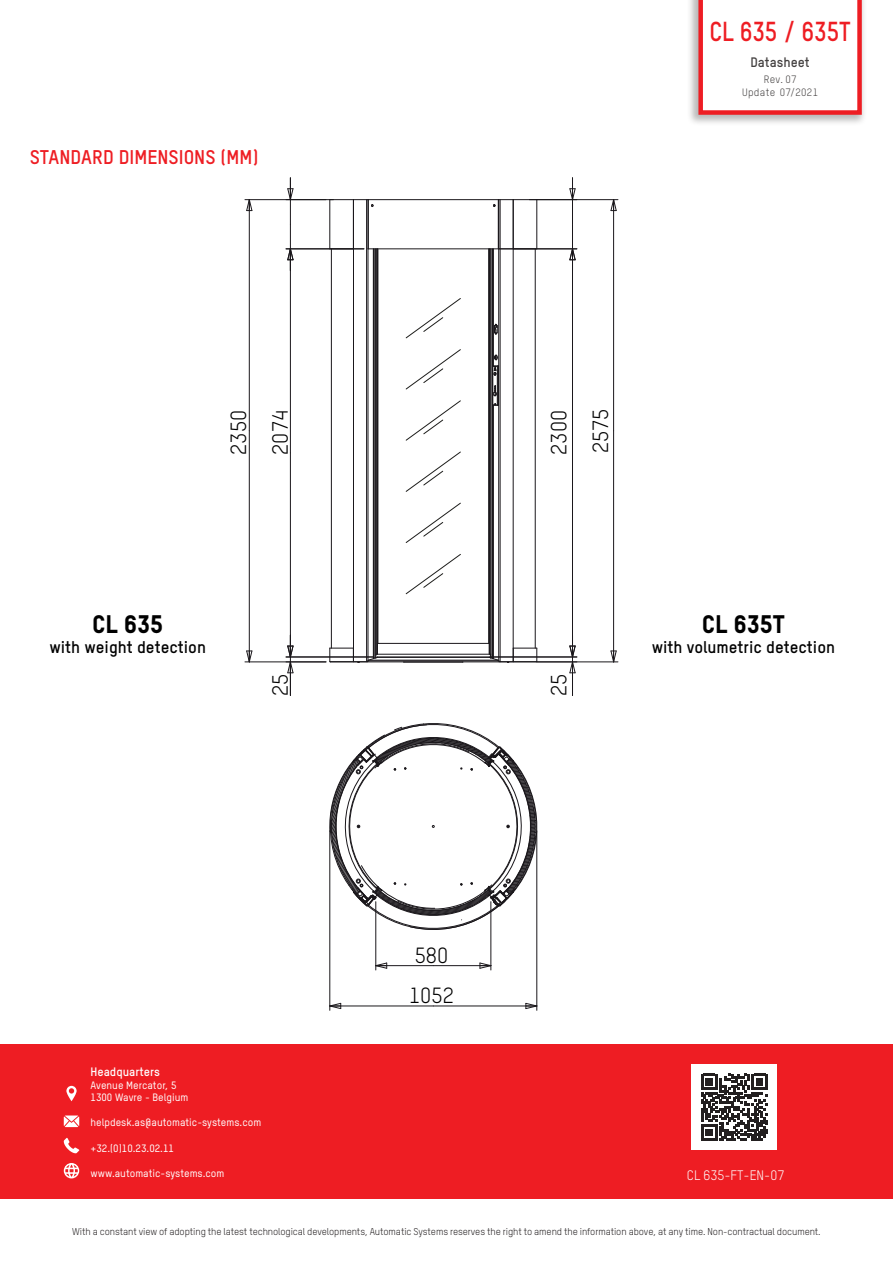
<style>
.page{position:relative;width:893px;height:1263px;background:#fff}
.page>*{position:absolute;margin:0;border:0;box-sizing:border-box;transform-origin:0 0}
.t1{font:700 27px "Oxfam TSTARPRO";color:#ee1d23;scale:.9 1}
.t2{font:25.05px "Oxfam TSTARPRO Headline";color:#000}
.t3{font:21.6px/40.3px "Oxfam TSTARPRO";color:#000}
.Titre_1{font:700 19.5px "Oxfam TSTARPRO";color:#ee1d23}
.t4{font:700 16.65px "Oxfam TSTARPRO";color:#000}
.t5{font:13.5px "Oxfam TSTARPRO";color:#fff}
.t6{font:700 13.5px "Oxfam TSTARPRO";color:#444141}
.t7{font:700 12px "Oxfam TSTARPRO";color:#fff}
.t8{font:500 10.5px/12.6px "Oxfam TSTARPRO";color:#fff}
.t9{font:10.5px/13.5px "Oxfam TSTARPRO";letter-spacing:.025em;color:#444141;text-align:center}
.t10{font:9.75px "Oxfam TSTARPRO";letter-spacing:-.01em;color:#231f20}
</style>
<div class="page">
<hr style="left:245px;top:662px;width:81px;height:1px;background:#1a171b">
<hr style="left:245px;top:199px;width:81px;height:1px;background:#1a171b">
<hr style="left:249px;top:431px;width:1px;height:231px;background:#1a171b">
<hr style="left:249px;top:200px;width:1px;height:231px;background:#1a171b">
<hr style="left:286px;top:199px;width:47px;height:1px;background:#1a171b">
<hr style="left:290px;top:178px;width:1px;height:46px;background:#1a171b">
<hr style="left:290px;top:224px;width:1px;height:47px;background:#1a171b">
<hr style="left:286px;top:249px;width:78px;height:1px;background:#1a171b">
<hr style="left:290px;top:249px;width:1px;height:204px;background:#1a171b">
<hr style="left:290px;top:453px;width:1px;height:204px;background:#1a171b">
<hr style="left:286px;top:657px;width:87px;height:1px;background:#1a171b">
<hr style="left:290px;top:659px;width:1px;height:36px;background:#1a171b">
<svg style="left:246px;top:650px;width:6px;height:12px"></svg>
<svg style="left:246px;top:199px;width:6px;height:12px"></svg>
<svg style="left:287px;top:178px;width:7px;height:21px"></svg>
<svg style="left:287px;top:248px;width:7px;height:23px"></svg>
<svg style="left:287px;top:635px;width:7px;height:38px"></svg>
<hr style="left:329px;top:200px;width:1px;height:49px;background:#1a171b">
<hr style="left:331px;top:249px;width:1px;height:399px;background:#1a171b">
<hr style="left:367px;top:200px;width:1px;height:49px;background:#1a171b">
<hr style="left:368px;top:200px;width:1px;height:49px;background:#1a171b">
<hr style="left:373px;top:249px;width:1px;height:409px;background:#1a171b">
<hr style="left:374px;top:249px;width:1px;height:409px;background:#1a171b">
<hr style="left:375px;top:249px;width:1px;height:409px;background:#1a171b">
<hr style="left:376px;top:249px;width:1px;height:405px;background:#1a171b">
<hr style="left:377px;top:249px;width:1px;height:394px;background:#1a171b">
<hr style="left:404px;top:662px;width:59px;height:1px;background:#1a171b">
<hr style="left:330px;top:661px;width:206px;height:1px;background:#1a171b">
<hr style="left:369px;top:660px;width:129px;height:1px;background:#1a171b">
<hr style="left:377px;top:654px;width:114px;height:1px;background:#1a171b">
<hr style="left:377px;top:643px;width:112px;height:1px;background:#1a171b">
<hr style="left:488px;top:249px;width:1px;height:394px;background:#1a171b">
<hr style="left:489px;top:249px;width:1px;height:405px;background:#1a171b">
<hr style="left:490px;top:249px;width:1px;height:409px;background:#1a171b">
<hr style="left:491px;top:249px;width:1px;height:409px;background:#1a171b">
<hr style="left:492px;top:249px;width:1px;height:409px;background:#1a171b">
<hr style="left:493px;top:249px;width:1px;height:117px;background:#1a171b">
<hr style="left:493px;top:405px;width:1px;height:253px;background:#1a171b">
<hr style="left:497px;top:366px;width:1px;height:39px;background:#1a171b">
<hr style="left:498px;top:200px;width:1px;height:461px;background:#1a171b">
<hr style="left:535px;top:249px;width:1px;height:399px;background:#1a171b">
<hr style="left:536px;top:200px;width:1px;height:49px;background:#1a171b">
<svg style="left:330px;top:248px;width:23px;height:1px"></svg>
<hr style="left:368px;top:248px;width:131px;height:1px;background:#1a171b">
<svg style="left:514px;top:248px;width:22px;height:1px"></svg>
<hr style="left:368px;top:199px;width:131px;height:1px;background:#1a171b">
<svg style="left:493px;top:385px;width:5px;height:21px"></svg>
<hr style="left:353px;top:200px;width:1px;height:462px;background:#1a171b">
<hr style="left:366px;top:200px;width:1px;height:462px;background:#1a171b">
<hr style="left:368px;top:249px;width:1px;height:412px;background:#1a171b">
<svg style="left:329px;top:643px;width:49px;height:20px"></svg>
<hr style="left:377px;top:657px;width:112px;height:1px;background:#1a171b">
<hr style="left:377px;top:656px;width:112px;height:1px;background:#1a171b">
<svg style="left:488px;top:643px;width:49px;height:20px"></svg>
<hr style="left:500px;top:200px;width:1px;height:462px;background:#1a171b">
<hr style="left:513px;top:200px;width:1px;height:462px;background:#1a171b">
<svg style="left:330px;top:199px;width:44px;height:9px"></svg>
<svg style="left:492px;top:199px;width:45px;height:9px"></svg>
<svg style="left:494px;top:323px;width:5px;height:12px"></svg>
<svg style="left:493px;top:347px;width:5px;height:30px"></svg>
<hr style="left:330px;top:831px;width:1px;height:179px;background:#1a171b">
<hr style="left:537px;top:831px;width:1px;height:179px;background:#1a171b">
<hr style="left:330px;top:1006px;width:103px;height:1px;background:#1a171b">
<hr style="left:433px;top:1006px;width:104px;height:1px;background:#1a171b">
<hr style="left:376px;top:902px;width:1px;height:68px;background:#1a171b">
<hr style="left:491px;top:902px;width:1px;height:68px;background:#1a171b">
<hr style="left:376px;top:965px;width:57px;height:1px;background:#1a171b">
<hr style="left:433px;top:965px;width:58px;height:1px;background:#1a171b">
<svg style="left:329px;top:1003px;width:12px;height:6px"></svg>
<svg style="left:525px;top:1003px;width:12px;height:6px"></svg>
<svg style="left:375px;top:962px;width:12px;height:7px"></svg>
<svg style="left:479px;top:962px;width:12px;height:7px"></svg>
<svg style="left:329px;top:723px;width:209px;height:216px"></svg>
<hr style="left:537px;top:662px;width:81px;height:1px;background:#1a171b">
<hr style="left:537px;top:199px;width:81px;height:1px;background:#1a171b">
<hr style="left:613px;top:431px;width:1px;height:231px;background:#1a171b">
<hr style="left:613px;top:200px;width:1px;height:231px;background:#1a171b">
<hr style="left:529px;top:199px;width:48px;height:1px;background:#1a171b">
<hr style="left:572px;top:178px;width:1px;height:46px;background:#1a171b">
<hr style="left:572px;top:224px;width:1px;height:47px;background:#1a171b">
<hr style="left:499px;top:249px;width:78px;height:1px;background:#1a171b">
<hr style="left:572px;top:249px;width:1px;height:204px;background:#1a171b">
<hr style="left:572px;top:453px;width:1px;height:204px;background:#1a171b">
<hr style="left:490px;top:657px;width:87px;height:1px;background:#1a171b">
<hr style="left:572px;top:659px;width:1px;height:36px;background:#1a171b">
<svg style="left:610px;top:650px;width:7px;height:12px"></svg>
<svg style="left:610px;top:199px;width:7px;height:12px"></svg>
<svg style="left:569px;top:188px;width:7px;height:11px"></svg>
<svg style="left:569px;top:248px;width:7px;height:13px"></svg>
<svg style="left:569px;top:645px;width:7px;height:28px"></svg>
<svg style="left:405px;top:298px;width:56px;height:41px"></svg>
<svg style="left:405px;top:349px;width:56px;height:41px"></svg>
<svg style="left:405px;top:400px;width:56px;height:41px"></svg>
<svg style="left:405px;top:451px;width:56px;height:41px"></svg>
<svg style="left:405px;top:502px;width:56px;height:41px"></svg>
<svg style="left:405px;top:554px;width:56px;height:41px"></svg>
<div style="left:687px;top:0;width:180px;height:126px;background:#444141;opacity:.37"></div>
<svg style="left:698px;top:0;width:164px;height:115px"></svg>
<div style="left:0;top:1044px;width:893px;height:155px;background:#ee1d23"></div>
<svg style="left:64px;top:1115px;width:15px;height:12px"></svg>
<svg style="left:66px;top:1086px;width:11px;height:15px"></svg>
<svg style="left:64px;top:1138px;width:15px;height:15px"></svg>
<svg style="left:64px;top:1163px;width:15px;height:15px"></svg>
<div style="left:692px;top:1064px;width:85px;height:85px;background:#fff"></div>
<svg style="left:701px;top:1074px;width:67px;height:66px"></svg>
<p class="Titre_1" style="left:30px;top:145px;width:230px">STANDARD DIMENSIONS (MM)</p>
<h1 class="t1" style="left:709px;top:15px;width:158px">CL 635 / 635T</h1>
<h3 class="t6" style="left:750px;top:54px;width:61px">Datasheet</h3>
<p class="t9" style="left:742px;top:72px;width:78px">Rev. 07<br>Update 07/2021</p>
<p class="t3" style="left:218px;top:455px;width:46px;rotate:-90deg">2350</p>
<p class="t3" style="left:260px;top:455px;width:46px;rotate:-90deg">2074</p>
<p class="t3" style="left:538px;top:455px;width:46px;rotate:-90deg">2300</p>
<p class="t3" style="left:580px;top:453px;width:46px;rotate:-90deg">2575</p>
<p class="t2" style="left:92px;top:608px;width:72px">CL 635</p>
<p class="t4" style="left:49px;top:636px;width:158px">with weight detection</p>
<p class="t3" style="left:260px;top:696px;width:24px;rotate:-90deg">25</p>
<p class="t3" style="left:538px;top:696px;width:24px;rotate:-90deg">25</p>
<p class="t2" style="left:702px;top:608px;width:85px">CL 635T</p>
<p class="t4" style="left:652px;top:636px;width:185px">with volumetric detection</p>
<p class="t7" style="left:91px;top:1064px;width:71px">Headquarters</p>
<p class="t8" style="left:91px;top:1078px;width:99px">Avenue Mercator, 5<br>1300 Wavre - Belgium</p>
<p class="t8" style="left:91px;top:1116px;width:172px">helpdesk.as@automatic-systems.com</p>
<p class="t8" style="left:91px;top:1142px;width:85px">+32.(0)10.23.02.11</p>
<p class="t8" style="left:91px;top:1167px;width:135px">www.automatic-systems.com</p>
<p class="t3" style="left:409px;top:935px;width:46px">580<br>1052</p>
<h3 class="t5" style="left:687px;top:1167px;width:99px">CL 635-FT-EN-07</h3>
<p class="t10" style="left:72px;top:1225px;width:750px">With a constant view of adopting the latest technological developments, Automatic Systems reserves the right to amend the information above, at any time. Non-contractual document.</p>
</div>
